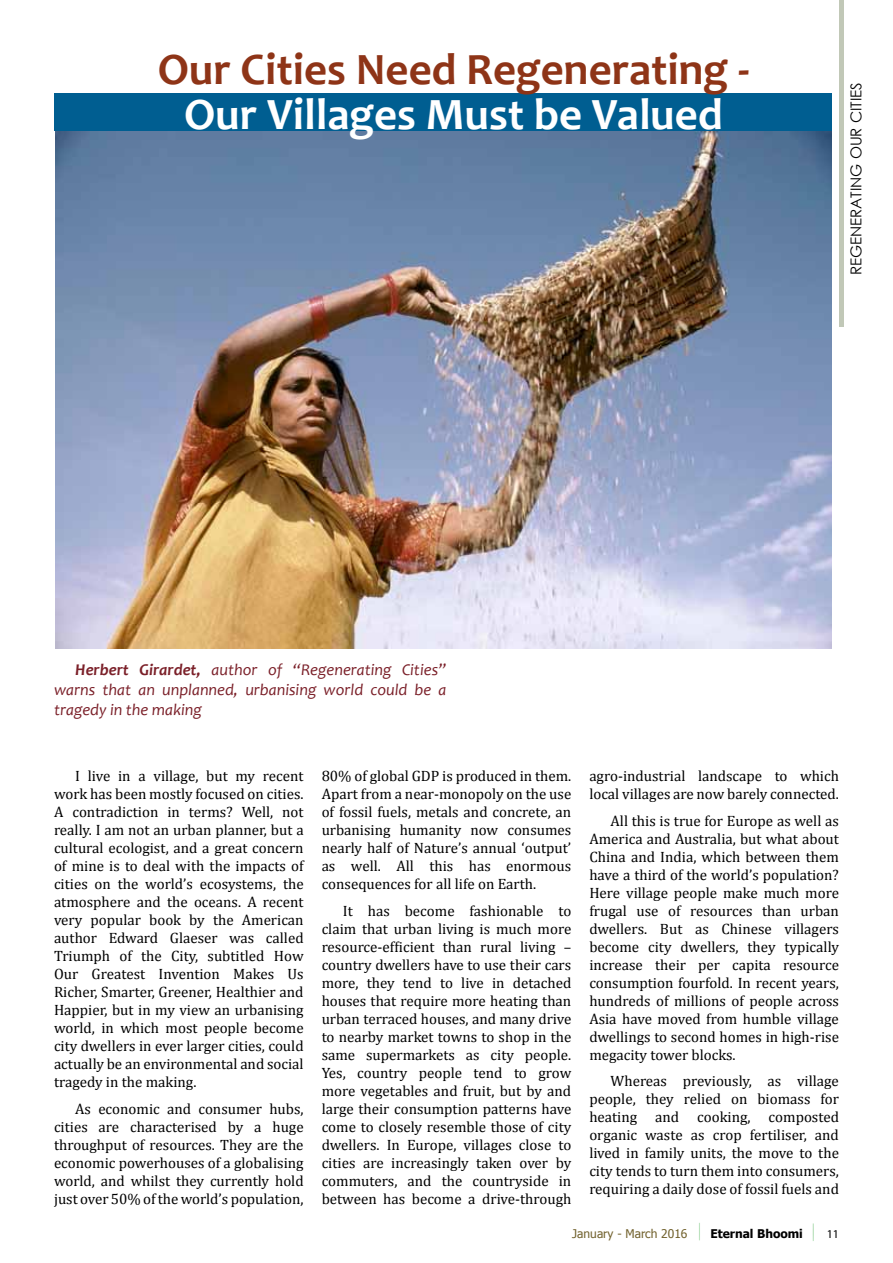
<style>
.page{position:relative;width:893px;height:1263px;background:#fff}
.page>*{position:absolute;margin:0;border:0;box-sizing:border-box;transform-origin:0 0}
.t1{font:700 45px "Candara";color:#8e3417}
.t2{font:700 45px "Candara";color:#fff}
.t3{font:italic 16.5px/19.8px "Candara";color:#7b2029;text-align:justify}
.t4{font:15px/18px "Cambria";color:#000;text-align:justify}
.t5{font:15px "Century Gothic";color:#000}
.t6{font:12px "Tahoma";color:#72622e}
.t7{font:700 12px "Tahoma";color:#000}
.t8{font:12px "Myriad Pro";color:#000}
.s1{font-weight:700}
</style>
<div class="page">
<div style="left:698px;top:1219px;width:5px;height:21px;background:#fff;opacity:.75"></div>
<hr style="left:812px;top:1220px;width:4px;height:21px;background:#fff;opacity:.75">
<img style="left:55px;top:131px;width:776px;height:517px">
<div style="left:54px;top:94px;width:777px;height:37px;background:#005e91"></div>
<div style="left:839px;top:0;width:5px;height:326px;background:#c1c8b7"></div>
<h1 class="t1" style="left:158px;top:41px;width:593px">Our Cities Need Regenerating -</h1>
<h1 class="t2" style="left:184px;top:86px;width:540px">Our Villages Must be Valued</h1>
<p class="t5" style="left:846px;top:275px;width:194px;rotate:-90deg">REGENERATING OUR CITIES</p>
<p class="t3" style="left:54px;top:660px;width:394px;text-indent:21px"><span class="s1">Herbert Girardet,</span> author of “Regenerating Cities” warns that an unplanned, urbanising world could be a tragedy in the making</p>
<p class="t4" style="left:54px;top:767px;width:251px;text-indent:21px">I live in a village, but my recent work has been mostly focused on cities.<br>A contradiction in terms? Well, not really. I am not an urban planner, but a cultural ecologist, and a great concern of mine is to deal with the impacts of cities on the world’s ecosystems, the atmosphere and the oceans. A recent very popular book by the American author Edward Glaeser was called Triumph of the City, subtitled How Our Greatest Invention Makes Us Richer, Smarter, Greener, Healthier and Happier, but in my view an urbanising world, in which most people become city dwellers in ever larger cities, could actually be an environmental and social tragedy in the making.</p>
<p class="t4" style="left:54px;top:1100px;width:251px;text-indent:21px">As economic and consumer hubs, cities are characterised by a huge throughput of resources. They are the economic powerhouses of a globalising world, and whilst they currently hold just over 50% of the world’s population,</p>
<p class="t4" style="left:322px;top:767px;width:251px">80% of global GDP is produced in them.<br>Apart from a near-monopoly on the use of fossil fuels, metals and concrete, an urbanising humanity now consumes nearly half of Nature’s annual ‘output’ as well. All this has enormous consequences for all life on Earth.</p>
<p class="t4" style="left:322px;top:902px;width:251px;text-indent:21px">It has become fashionable to claim that urban living is much more resource-efficient than rural living – country dwellers have to use their cars more, they tend to live in detached houses that require more heating than urban terraced houses, and many drive to nearby market towns to shop in the same supermarkets as city people.<br>Yes, country people tend to grow more vegetables and fruit, but by and large their consumption patterns have come to closely resemble those of city dwellers. In Europe, villages close to cities are increasingly taken over by commuters, and the countryside in between has become a drive-through</p>
<p class="t4" style="left:589px;top:767px;width:251px">agro-industrial landscape to which local villages are now barely connected.</p>
<p class="t4" style="left:589px;top:812px;width:251px;text-indent:21px">All this is true for Europe as well as America and Australia, but what about China and India, which between them have a third of the world’s population?<br>Here village people make much more frugal use of resources than urban dwellers. But as Chinese villagers become city dwellers, they typically increase their per capita resource consumption fourfold. In recent years, hundreds of millions of people across Asia have moved from humble village dwellings to second homes in high-rise megacity tower blocks.</p>
<p class="t4" style="left:589px;top:1072px;width:251px;text-indent:21px">Whereas previously, as village people, they relied on biomass for heating and cooking, composted organic waste as crop fertiliser, and lived in family units, the move to the city tends to turn them into consumers, requiring a daily dose of fossil fuels and</p>
<p class="t6" style="left:572px;top:1225px;width:117px">January - March 2016</p>
<p class="t7" style="left:710px;top:1225px;width:94px">Eternal Bhoomi</p>
<p class="t8" style="left:827px;top:1226px;width:14px">11</p>
</div>
